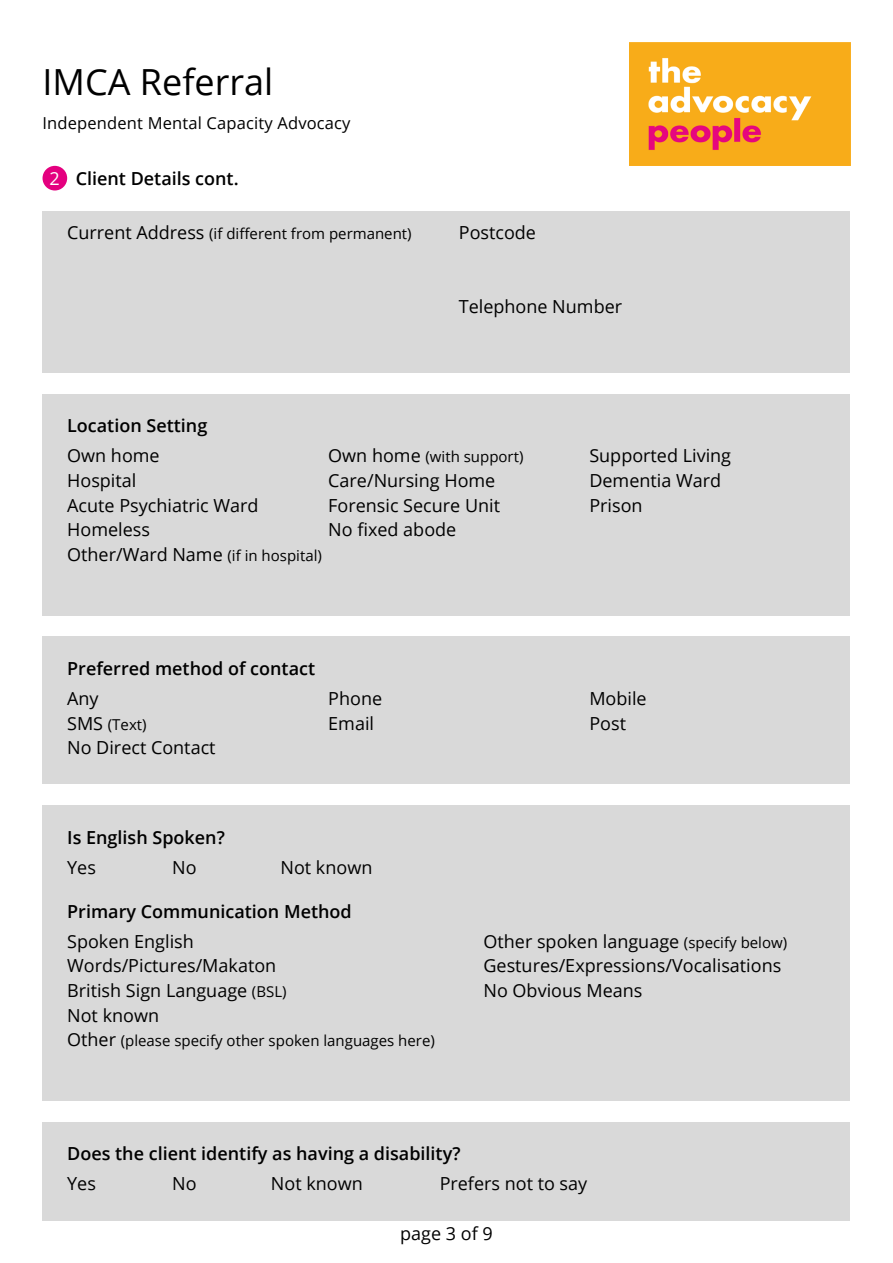
<style>
.page{position:relative;width:893px;height:1263px;background:#fff}
.page>*{position:absolute;margin:0;border:0;box-sizing:border-box;transform-origin:0 0}
.t1{font:36px "Open Sans";color:#000}
.t2{font:18px/24.6px "Open Sans";color:#000}
.t3{font:600 18px "Open Sans";color:#000}
.t4{font:16.5px "Open Sans";letter-spacing:.01em;color:#000}
.t5{font:15px "Open Sans";color:#000}
.s1{font-weight:400;color:#fff}
.s2{font-size:18px}
.s3{font-size:15px}
</style>
<div class="page">
<img style="left:629px;top:43px;width:221px;height:123px">
<div style="left:43px;top:211px;width:807px;height:162px;background:#d9d9d9"></div>
<div style="left:43px;top:166px;width:24px;height:24px;background:#e4007f;border-radius:50%"></div>
<div style="left:43px;top:636px;width:807px;height:148px;background:#d9d9d9"></div>
<div style="left:43px;top:394px;width:807px;height:222px;background:#d9d9d9"></div>
<div style="left:43px;top:805px;width:807px;height:296px;background:#d9d9d9"></div>
<div style="left:43px;top:1122px;width:807px;height:98px;background:#d9d9d9"></div>
<h1 class="t1" style="left:43px;top:57px;width:232px">IMCA Referral</h1>
<p class="t4" style="left:43px;top:112px;width:310px">Independent Mental Capacity Advocacy</p>
<p class="t3" style="left:49px;top:166px;width:191px"><span class="s1">2</span> Client Details cont.</p>
<p class="t5" style="left:67px;top:223px;width:346px"><span class="s2">Current Address</span> (if different from permanent)</p>
<p class="t2" style="left:459px;top:220px;width:79px">Postcode</p>
<p class="t2" style="left:459px;top:294px;width:165px">Telephone Number</p>
<p class="t3" style="left:67px;top:413px;width:142px">Location Setting</p>
<p class="t2" style="left:67px;top:443px;width:94px">Own home</p>
<p class="t2" style="left:67px;top:492px;width:193px">Acute Psychiatric Ward</p>
<p class="t2" style="left:67px;top:468px;width:71px">Hospital</p>
<p class="t2" style="left:67px;top:517px;width:84px">Homeless</p>
<p class="t2" style="left:67px;top:542px;width:256px">Other/Ward Name <span class="s3">(if in hospital)</span></p>
<p class="t5" style="left:328px;top:447px;width:197px"><span class="s2">Own home</span> (with support)</p>
<p class="t2" style="left:328px;top:492px;width:173px">Forensic Secure Unit</p>
<p class="t2" style="left:328px;top:468px;width:169px">Care/Nursing Home</p>
<p class="t2" style="left:328px;top:517px;width:130px">No fixed abode</p>
<p class="t2" style="left:589px;top:443px;width:143px">Supported Living</p>
<p class="t2" style="left:589px;top:492px;width:55px">Prison</p>
<p class="t2" style="left:589px;top:468px;width:133px">Dementia Ward</p>
<p class="t3" style="left:67px;top:656px;width:249px">Preferred method of contact</p>
<p class="t2" style="left:67px;top:686px;width:33px">Any</p>
<p class="t5" style="left:67px;top:714px;width:81px"><span class="s2">SMS</span> (Text)</p>
<p class="t2" style="left:67px;top:735px;width:150px">No Direct Contact</p>
<p class="t2" style="left:328px;top:686px;width:55px">Phone<br>Email</p>
<p class="t2" style="left:589px;top:686px;width:59px">Mobile<br>Post</p>
<p class="t3" style="left:67px;top:825px;width:159px">Is English Spoken?</p>
<p class="t2" style="left:67px;top:854px;width:30px">Yes</p>
<p class="t2" style="left:172px;top:854px;width:26px">No</p>
<p class="t2" style="left:280px;top:854px;width:93px">Not known</p>
<p class="t3" style="left:67px;top:899px;width:286px">Primary Communication Method</p>
<p class="t2" style="left:67px;top:928px;width:128px">Spoken English</p>
<p class="t2" style="left:483px;top:928px;width:305px">Other spoken language <span class="s3">(specify below)<br></span>Gestures/Expressions/Vocalisations<br>No Obvious Means</p>
<p class="t5" style="left:67px;top:1030px;width:369px"><span class="s2">Other</span> (please specify other spoken languages here)</p>
<p class="t2" style="left:67px;top:953px;width:211px">Words/Pictures/Makaton</p>
<p class="t2" style="left:67px;top:1002px;width:93px">Not known</p>
<p class="t2" style="left:67px;top:978px;width:221px">British Sign Language <span class="s3">(BSL)</span></p>
<p class="t3" style="left:67px;top:1141px;width:395px">Does the client identify as having a disability?</p>
<p class="t2" style="left:67px;top:1171px;width:30px">Yes</p>
<p class="t2" style="left:172px;top:1171px;width:26px">No</p>
<p class="t2" style="left:271px;top:1171px;width:93px">Not known</p>
<p class="t2" style="left:440px;top:1171px;width:149px">Prefers not to say</p>
<p class="t2" style="left:400px;top:1220px;width:94px">page 3 of 9</p>
</div>
